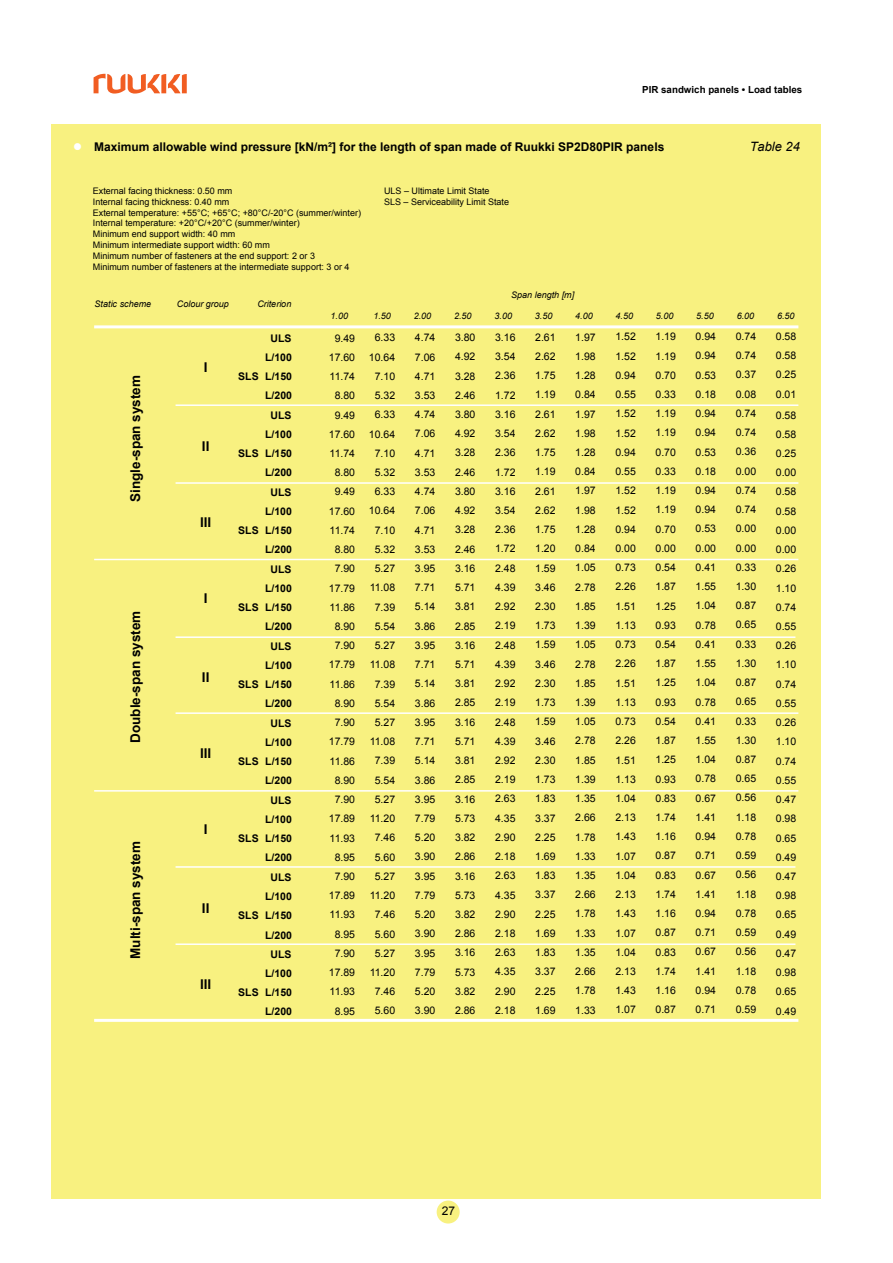
<style>
.page{position:relative;width:893px;height:1263px;background:#fff}
.page>*{position:absolute;margin:0;border:0;box-sizing:border-box;transform-origin:0 0}
.t1{font:700 13.5px "Arial";color:#000}
.t2{font:italic 12.9px "Arial";color:#000}
.t3{font:700 12px "Arial";color:#000}
.t4{font:12px "Arial";color:#000}
.t5{font:10.5px/19.2px "Arial";color:#000;text-align:justify}
.t6{font:700 10.5px/19.2px "Arial";color:#000;text-align:right}
.t7{font:700 9.75px "Arial";color:#000}
.t8{font:9px/10.8px "Arial";color:#000}
.t9{font:italic 9px "Arial";color:#000}
.s1{color:#fff}
</style>
<div class="page">
<div style="left:437px;top:1200px;width:23px;height:23px;background:#f8f180;border-radius:50%"></div>
<div style="left:52px;top:124px;width:769px;height:1074px;background:#f8f180"></div>
<hr style="left:94px;top:325px;width:704px;height:3px;background:#fff">
<hr style="left:176px;top:404px;width:622px;height:2px;background:#fff">
<hr style="left:176px;top:482px;width:622px;height:2px;background:#fff">
<hr style="left:94px;top:559px;width:704px;height:1px;background:#fff">
<hr style="left:176px;top:636px;width:619px;height:2px;background:#fff">
<hr style="left:176px;top:712px;width:622px;height:2px;background:#fff">
<hr style="left:94px;top:790px;width:704px;height:2px;background:#fff">
<hr style="left:94px;top:1019px;width:704px;height:3px;background:#fff">
<hr style="left:176px;top:866px;width:619px;height:2px;background:#fff">
<hr style="left:176px;top:943px;width:619px;height:2px;background:#fff">
<svg style="left:94px;top:74px;width:93px;height:20px"></svg>
<p class="t7" style="left:642px;top:83px;width:162px">PIR sandwich panels • Load tables</p>
<p class="t3" style="left:73px;top:138px;width:593px"><span class="s1">●</span> Maximum allowable wind pressure [kN/m²] for the length of span made of Ruukki SP2D80PIR panels</p>
<p class="t8" style="left:93px;top:185px;width:270px">External facing thickness: 0.50 mm<br>Internal facing thickness: 0.40 mm<br>External temperature: +55°C; +65°C; +80°C/-20°C (summer/winter)<br>Internal temperature: +20°C/+20°C (summer/winter)<br>Minimum end support width: 40 mm<br>Minimum intermediate support width: 60 mm<br>Minimum number of fasteners at the end support: 2 or 3<br>Minimum number of fasteners at the intermediate support: 3 or 4</p>
<p class="t9" style="left:95px;top:298px;width:58px">Static scheme</p>
<p class="t9" style="left:177px;top:298px;width:54px">Colour group</p>
<p class="t9" style="left:257px;top:298px;width:36px">Criterion</p>
<p class="t8" style="left:384px;top:185px;width:127px">ULS – Ultimate Limit State<br>SLS – Serviceability Limit State</p>
<p class="t9" style="left:511px;top:289px;width:65px">Span length [m]</p>
<p class="t2" style="left:750px;top:138px;width:52px">Table 24</p>
<p class="t1" style="left:126px;top:502px;width:128px;rotate:-90deg">Single-span system</p>
<p class="t1" style="left:126px;top:743px;width:134px;rotate:-90deg">Double-span system</p>
<p class="t1" style="left:126px;top:959px;width:119px;rotate:-90deg">Multi-span system</p>
<p class="t1" style="left:204px;top:357px;width:5px">I</p>
<p class="t1" style="left:202px;top:437px;width:9px">II</p>
<p class="t1" style="left:200px;top:513px;width:13px">III</p>
<p class="t1" style="left:204px;top:588px;width:5px">I</p>
<p class="t1" style="left:202px;top:668px;width:9px">II</p>
<p class="t1" style="left:200px;top:744px;width:13px">III</p>
<p class="t1" style="left:204px;top:819px;width:5px">I</p>
<p class="t1" style="left:202px;top:899px;width:9px">II</p>
<p class="t1" style="left:200px;top:975px;width:13px">III</p>
<p class="t6" style="left:238px;top:329px;width:55px">ULS<br>L/100<br>SLS L/150<br>L/200</p>
<p class="t6" style="left:238px;top:406px;width:55px">ULS<br>L/100<br>SLS L/150<br>L/200<br>ULS<br>L/100<br>SLS L/150<br>L/200</p>
<p class="t6" style="left:238px;top:560px;width:55px">ULS<br>L/100<br>SLS L/150<br>L/200</p>
<p class="t6" style="left:238px;top:637px;width:55px">ULS<br>L/100<br>SLS L/150<br>L/200<br>ULS<br>L/100<br>SLS L/150<br>L/200</p>
<p class="t6" style="left:238px;top:791px;width:55px">ULS<br>L/100<br>SLS L/150<br>L/200</p>
<p class="t6" style="left:238px;top:868px;width:55px">ULS<br>L/100<br>SLS L/150<br>L/200<br>ULS<br>L/100<br>SLS L/150<br>L/200</p>
<p class="t9" style="left:331px;top:310px;width:19px">1.00</p>
<p class="t9" style="left:373px;top:310px;width:19px">1.50</p>
<p class="t9" style="left:414px;top:310px;width:19px">2.00</p>
<p class="t9" style="left:454px;top:310px;width:19px">2.50</p>
<p class="t9" style="left:494px;top:310px;width:19px">3.00</p>
<p class="t9" style="left:535px;top:310px;width:19px">3.50</p>
<p class="t9" style="left:575px;top:310px;width:19px">4.00</p>
<p class="t9" style="left:616px;top:310px;width:19px">4.50</p>
<p class="t9" style="left:656px;top:310px;width:19px">5.00</p>
<p class="t9" style="left:696px;top:310px;width:19px">5.50</p>
<p class="t9" style="left:737px;top:310px;width:19px">6.00</p>
<p class="t9" style="left:777px;top:310px;width:19px">6.50</p>
<p class="t5" style="left:329px;top:328px;width:28px;text-align:center">9.49<br>17.60<br>11.74<br>8.80<br>9.49<br>17.60<br>11.74<br>8.80<br>9.49<br>17.60<br>11.74<br>8.80<br>7.90<br>17.79<br>11.86<br>8.90<br>7.90<br>17.79<br>11.86<br>8.90<br>7.90<br>17.79<br>11.86<br>8.90<br>7.90<br>17.89<br>11.93<br>8.95<br>7.90<br>17.89<br>11.93<br>8.95<br>7.90<br>17.89<br>11.93<br>8.95</p>
<p class="t5" style="left:369px;top:328px;width:28px;text-align:center">6.33<br>10.64<br>7.10<br>5.32<br>6.33<br>10.64<br>7.10<br>5.32<br>6.33<br>10.64<br>7.10<br>5.32<br>5.27<br>11.08<br>7.39<br>5.54<br>5.27<br>11.08<br>7.39<br>5.54<br>5.27<br>11.08<br>7.39<br>5.54<br>5.27<br>11.20<br>7.46<br>5.60<br>5.27<br>11.20<br>7.46<br>5.60<br>5.27<br>11.20<br>7.46<br>5.60</p>
<p class="t5" style="left:415px;top:328px;width:22px">4.74<br>7.06<br>4.71<br>3.53<br>4.74<br>7.06<br>4.71<br>3.53<br>4.74<br>7.06<br>4.71<br>3.53<br>3.95<br>7.71<br>5.14<br>3.86<br>3.95<br>7.71<br>5.14<br>3.86<br>3.95<br>7.71<br>5.14<br>3.86<br>3.95<br>7.79<br>5.20<br>3.90<br>3.95<br>7.79<br>5.20<br>3.90<br>3.95<br>7.79<br>5.20<br>3.90</p>
<p class="t5" style="left:455px;top:328px;width:22px">3.80<br>4.92<br>3.28<br>2.46<br>3.80<br>4.92<br>3.28<br>2.46<br>3.80<br>4.92<br>3.28<br>2.46<br>3.16<br>5.71<br>3.81<br>2.85<br>3.16<br>5.71<br>3.81<br>2.85<br>3.16<br>5.71<br>3.81<br>2.85<br>3.16<br>5.73<br>3.82<br>2.86<br>3.16<br>5.73<br>3.82<br>2.86<br>3.16<br>5.73<br>3.82<br>2.86</p>
<p class="t5" style="left:495px;top:328px;width:22px">3.16<br>3.54<br>2.36<br>1.72<br>3.16<br>3.54<br>2.36<br>1.72<br>3.16<br>3.54<br>2.36<br>1.72<br>2.48<br>4.39<br>2.92<br>2.19<br>2.48<br>4.39<br>2.92<br>2.19<br>2.48<br>4.39<br>2.92<br>2.19<br>2.63<br>4.35<br>2.90<br>2.18<br>2.63<br>4.35<br>2.90<br>2.18<br>2.63<br>4.35<br>2.90<br>2.18</p>
<p class="t5" style="left:535px;top:327px;width:22px">2.61<br>2.62<br>1.75<br>1.19<br>2.61<br>2.62<br>1.75<br>1.19<br>2.61<br>2.62<br>1.75<br>1.20<br>1.59<br>3.46<br>2.30<br>1.73<br>1.59<br>3.46<br>2.30<br>1.73<br>1.59<br>3.46<br>2.30<br>1.73<br>1.83<br>3.37<br>2.25<br>1.69<br>1.83<br>3.37<br>2.25<br>1.69<br>1.83<br>3.37<br>2.25<br>1.69</p>
<p class="t5" style="left:575px;top:327px;width:22px">1.97<br>1.98<br>1.28<br>0.84<br>1.97<br>1.98<br>1.28<br>0.84<br>1.97<br>1.98<br>1.28<br>0.84<br>1.05<br>2.78<br>1.85<br>1.39<br>1.05<br>2.78<br>1.85<br>1.39<br>1.05<br>2.78<br>1.85<br>1.39<br>1.35<br>2.66<br>1.78<br>1.33<br>1.35<br>2.66<br>1.78<br>1.33<br>1.35<br>2.66<br>1.78<br>1.33</p>
<p class="t5" style="left:615px;top:327px;width:22px">1.52<br>1.52<br>0.94<br>0.55<br>1.52<br>1.52<br>0.94<br>0.55<br>1.52<br>1.52<br>0.94<br>0.00<br>0.73<br>2.26<br>1.51<br>1.13<br>0.73<br>2.26<br>1.51<br>1.13<br>0.73<br>2.26<br>1.51<br>1.13<br>1.04<br>2.13<br>1.43<br>1.07<br>1.04<br>2.13<br>1.43<br>1.07<br>1.04<br>2.13<br>1.43<br>1.07</p>
<p class="t5" style="left:655px;top:327px;width:22px">1.19<br>1.19<br>0.70<br>0.33<br>1.19<br>1.19<br>0.70<br>0.33<br>1.19<br>1.19<br>0.70<br>0.00<br>0.54<br>1.87<br>1.25<br>0.93<br>0.54<br>1.87<br>1.25<br>0.93<br>0.54<br>1.87<br>1.25<br>0.93<br>0.83<br>1.74<br>1.16<br>0.87<br>0.83<br>1.74<br>1.16<br>0.87<br>0.83<br>1.74<br>1.16<br>0.87</p>
<p class="t5" style="left:696px;top:327px;width:22px">0.94<br>0.94<br>0.53<br>0.18<br>0.94<br>0.94<br>0.53<br>0.18<br>0.94<br>0.94<br>0.53<br>0.00<br>0.41<br>1.55<br>1.04<br>0.78<br>0.41<br>1.55<br>1.04<br>0.78<br>0.41<br>1.55<br>1.04<br>0.78<br>0.67<br>1.41<br>0.94<br>0.71<br>0.67<br>1.41<br>0.94<br>0.71<br>0.67<br>1.41<br>0.94<br>0.71</p>
<p class="t5" style="left:736px;top:327px;width:22px">0.74<br>0.74<br>0.37<br>0.08<br>0.74<br>0.74<br>0.36<br>0.00<br>0.74<br>0.74<br>0.00<br>0.00<br>0.33<br>1.30<br>0.87<br>0.65<br>0.33<br>1.30<br>0.87<br>0.65<br>0.33<br>1.30<br>0.87<br>0.65<br>0.56<br>1.18<br>0.78<br>0.59<br>0.56<br>1.18<br>0.78<br>0.59<br>0.56<br>1.18<br>0.78<br>0.59</p>
<p class="t5" style="left:776px;top:326px;width:22px">0.58<br>0.58<br>0.25<br>0.01</p>
<p class="t5" style="left:776px;top:405px;width:22px">0.58<br>0.58<br>0.25<br>0.00<br>0.58<br>0.58<br>0.00<br>0.00<br>0.26<br>1.10<br>0.74<br>0.55<br>0.26<br>1.10<br>0.74<br>0.55<br>0.26<br>1.10<br>0.74<br>0.55<br>0.47<br>0.98<br>0.65<br>0.49<br>0.47<br>0.98<br>0.65<br>0.49<br>0.47<br>0.98<br>0.65<br>0.49</p>
<p class="t4" style="left:442px;top:1203px;width:15px">27</p>
</div>
